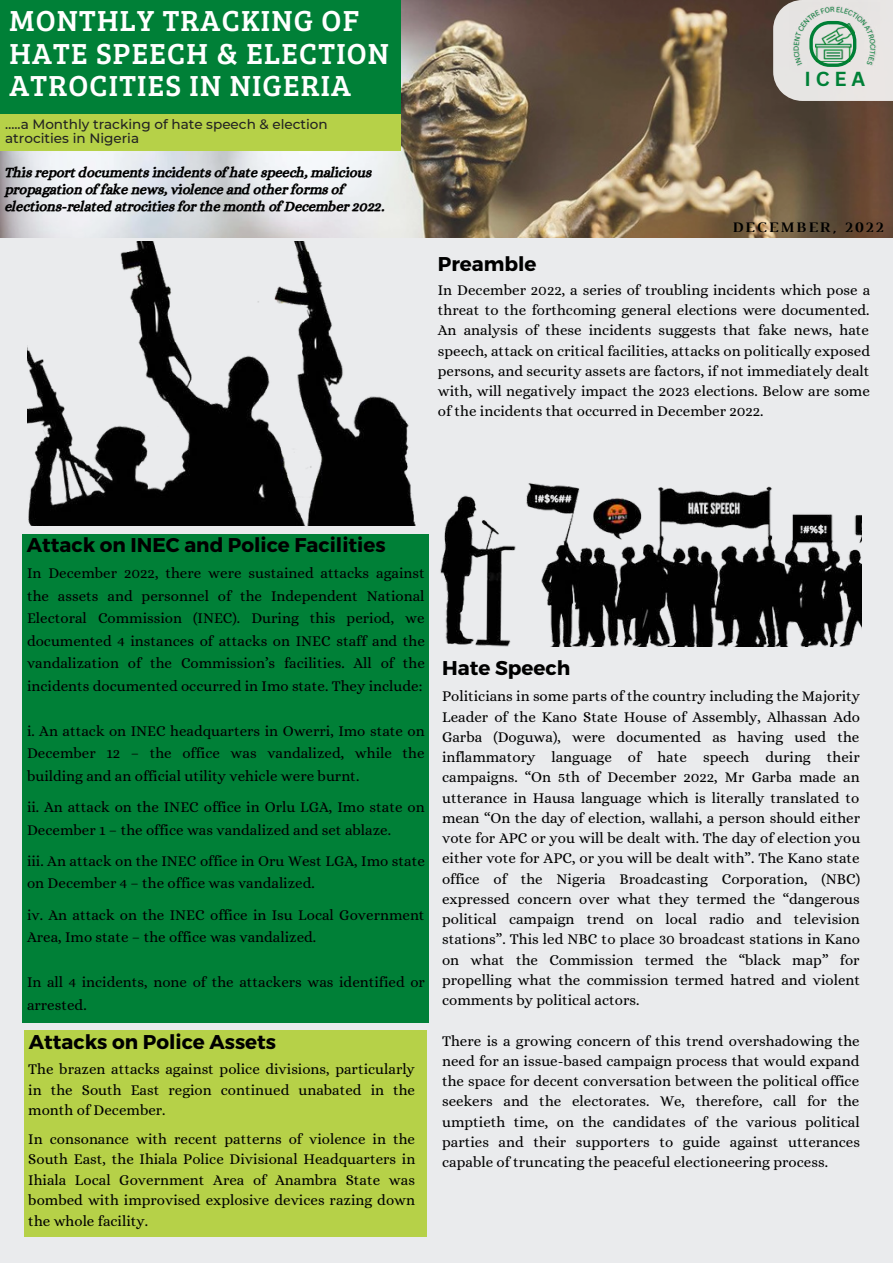
<style>
.page{position:relative;width:893px;height:1264px;background:#fff}
.page>*{position:absolute;margin:0;border:0;box-sizing:border-box;transform-origin:0 0}
.t1{font:30px/32.5px "Bree Serif";letter-spacing:.04em;color:#fff}
.t2{font:700 19.95px "Montserrat";color:#000}
.t3{font:700 19.8px "Canva Sans";color:#008037}
.t4{font:15px/20.2px "Alice";color:#000;text-align:justify}
.t5{font:700 14.85px "Luthier";letter-spacing:.14em;color:#000}
.t6{font:14.1px/16.8px "CA Generated";color:#000}
.t7{font:500 13.5px/13.5px "Montserrat";color:#222}
</style>
<div class="page">
<div style="left:0;top:0;width:892px;height:1262px;background:#eaebed"></div>
<div style="left:22px;top:534px;width:407px;height:488px;background:#008037"></div>
<div style="left:24px;top:1030px;width:402px;height:207px;background:#b6d148"></div>
<img style="left:0;top:0;width:892px;height:237px">
<img style="left:27px;top:242px;width:389px;height:283px">
<img style="left:440px;top:483px;width:421px;height:163px">
<div style="left:0;top:0;width:400px;height:113px;background:#008037"></div>
<div style="left:0;top:114px;width:401px;height:37px;background:#b6d148"></div>
<div style="left:773px;top:0;width:119px;height:101px;background:#e7e5e3"></div>
<svg style="left:793px;top:7px;width:82px;height:60px"></svg>
<h1 class="t1" style="left:9px;top:3px;width:381px">MONTHLY TRACKING OF<br>HATE SPEECH &amp; ELECTION<br>ATROCITIES IN NIGERIA</h1>
<p class="t7" style="left:5px;top:117px;width:324px">…..a Monthly tracking of hate speech &amp; election atrocities in Nigeria</p>
<p class="t6" style="left:5px;top:165px;width:381px">This report documents incidents of hate speech, malicious propagation of fake news, violence and other forms of elections-related atrocities for the month of December 2022.</p>
<h3 class="t3" style="left:804px;top:67px;width:62px">ICEA</h3>
<p class="t5" style="left:732px;top:216px;width:152px">DECEMBER, 2022</p>
<h2 class="t2" style="left:438px;top:252px;width:100px">Preamble</h2>
<p class="t4" style="left:438px;top:281px;width:434px">In December 2022, a series of troubling incidents which pose a threat to the forthcoming general elections were documented.<br>An analysis of these incidents suggests that fake news, hate speech, attack on critical facilities, attacks on politically exposed persons, and security assets are factors, if not immediately dealt with, will negatively impact the 2023 elections. Below are some of the incidents that occurred in December 2022.</p>
<h2 class="t2" style="left:27px;top:533px;width:360px">Attack on INEC and Police Facilities</h2>
<p class="t4" style="left:27px;top:562px;width:399px;line-height:22.5px">In December 2022, there were sustained attacks against the assets and personnel of the Independent National Electoral Commission (INEC). During this period, we documented 4 instances of attacks on INEC staff and the vandalization of the Commission’s facilities. All of the incidents documented occurred in Imo state. They include:</p>
<p class="t4" style="left:27px;top:720px;width:399px;line-height:22.5px">i. An attack on INEC headquarters in Owerri, Imo state on December 12 – the office was vandalized, while the building and an official utility vehicle were burnt.</p>
<p class="t4" style="left:27px;top:796px;width:399px;line-height:22.5px">ii. An attack on the INEC office in Orlu LGA, Imo state on<br>December 1 – the office was vandalized and set ablaze.</p>
<p class="t4" style="left:27px;top:850px;width:399px;line-height:22.5px">iii. An attack on the INEC office in Oru West LGA, Imo state on December 4 – the office was vandalized.</p>
<p class="t4" style="left:27px;top:904px;width:399px;line-height:22.5px">iv. An attack on the INEC office in Isu Local Government<br>Area, Imo state – the office was vandalized.</p>
<p class="t4" style="left:27px;top:972px;width:399px;line-height:22.5px">In all 4 incidents, none of the attackers was identified or arrested.</p>
<h2 class="t2" style="left:29px;top:1029px;width:249px">Attacks on Police Assets</h2>
<p class="t4" style="left:28px;top:1059px;width:388px">The brazen attacks against police divisions, particularly in the South East region continued unabated in the month of December.</p>
<p class="t4" style="left:28px;top:1129px;width:388px">In consonance with recent patterns of violence in the South East, the Ihiala Police Divisional Headquarters in Ihiala Local Government Area of Anambra State was bombed with improvised explosive devices razing down the whole facility.</p>
<h2 class="t2" style="left:442px;top:655px;width:130px">Hate Speech</h2>
<p class="t4" style="left:442px;top:687px;width:419px">Politicians in some parts of the country including the Majority Leader of the Kano State House of Assembly, Alhassan Ado Garba (Doguwa), were documented as having used the inflammatory language of hate speech during their campaigns. “On 5th of December 2022, Mr Garba made an utterance in Hausa language which is literally translated to mean “On the day of election, wallahi, a person should either vote for APC or you will be dealt with. The day of election you either vote for APC, or you will be dealt with”. The Kano state office of the Nigeria Broadcasting Corporation, (NBC) expressed concern over what they termed the “dangerous political campaign trend on local radio and television stations”. This led NBC to place 30 broadcast stations in Kano on what the Commission termed the “black map” for propelling what the commission termed hatred and violent comments by political actors.</p>
<p class="t4" style="left:442px;top:1031px;width:419px">There is a growing concern of this trend overshadowing the need for an issue-based campaign process that would expand the space for decent conversation between the political office seekers and the electorates. We, therefore, call for the umptieth time, on the candidates of the various political parties and their supporters to guide against utterances capable of truncating the peaceful electioneering process.</p>
</div>
